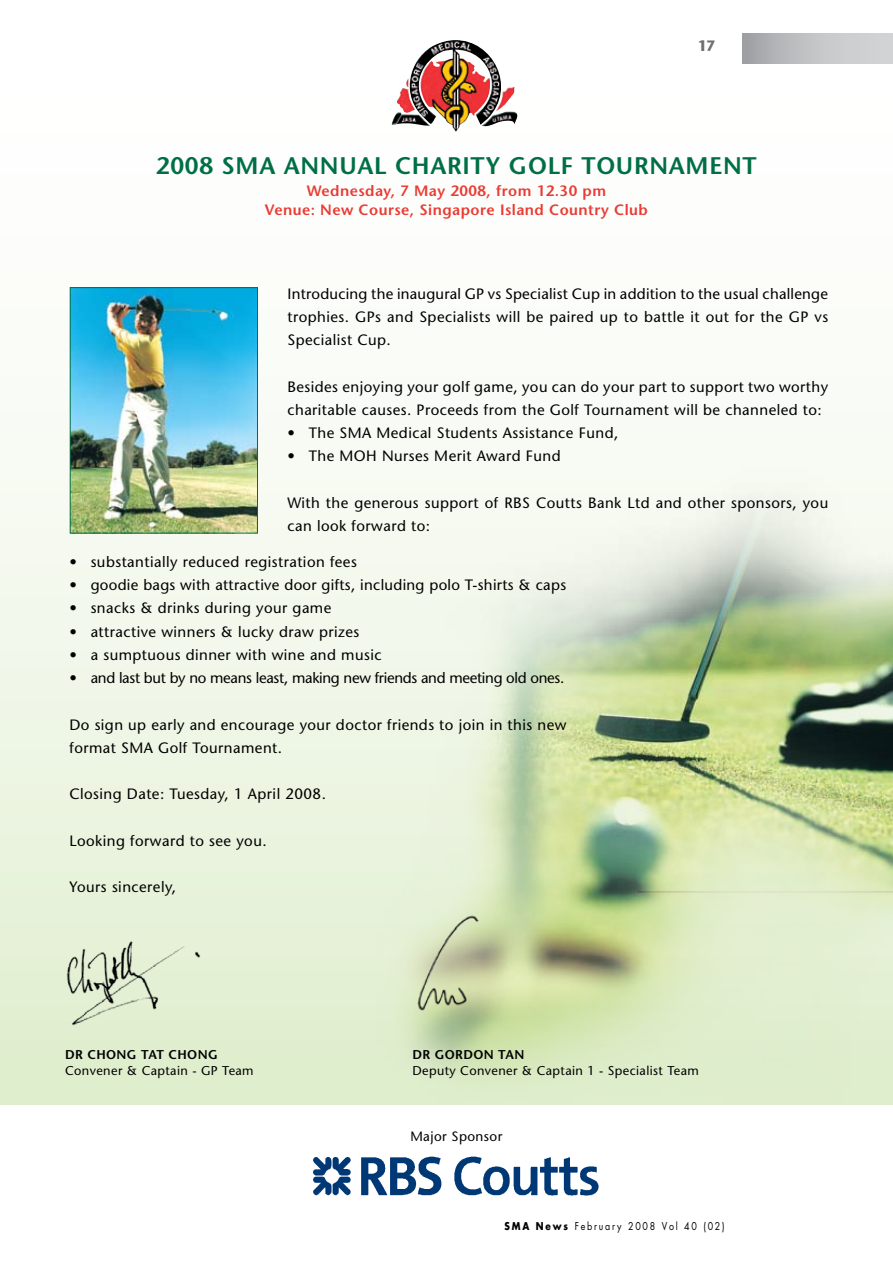
<style>
.page{position:relative;width:893px;height:1263px;background:#fff}
.page>*{position:absolute;margin:0;border:0;box-sizing:border-box;transform-origin:0 0}
.t1{font:600 24px "Stone Sans";letter-spacing:.03em;color:#006f44}
.t2{font:15px/23.2px "Stone Sans";letter-spacing:.03em;color:#000}
.t3{font:600 15px/19.5px "Stone Sans";letter-spacing:.03em;color:#e93c35;text-align:center}
.t4{font:15px "Stone Sans";letter-spacing:-.02em;color:#000}
.t5{font:700 15px "Stone Sans";color:#6d6f71;scale:.9 1}
.t6{font:13.5px "Stone Sans";letter-spacing:.03em;color:#000}
.t7{font:12.75px "Stone Sans";letter-spacing:.03em;color:#000}
.t8{font:600 12.75px "Stone Sans";letter-spacing:.03em;color:#000}
.t9{font:10.5px "Futura";letter-spacing:.2em;color:#000;scale:.85 1}
.s1{font-weight:700}
</style>
<div class="page">
<div style="left:1px;top:0;width:892px;height:1104px;background:linear-gradient(to bottom,#fff,#e2efd1)"></div>
<img style="left:367px;top:423px;width:526px;height:681px">
<img style="left:396px;top:40px;width:122px;height:91px">
<img style="left:64px;top:935px;width:139px;height:95px">
<img style="left:412px;top:908px;width:72px;height:105px">
<img style="left:72px;top:289px;width:184px;height:242px">
<div style="left:70px;top:287px;width:188px;height:246px;border:1px solid #006f44"></div>
<img style="left:313px;top:1156px;width:286px;height:40px">
<div style="left:742px;top:34px;width:151px;height:29px;background:linear-gradient(to right,#a5a7aa,#dadcdd)"></div>
<p class="t5" style="left:698px;top:37px;width:20px">17</p>
<h1 class="t1" style="left:156px;top:151px;width:602px">2008 SMA ANNUAL CHARITY GOLF TOURNAMENT</h1>
<p class="t3" style="left:265px;top:181px;width:384px">Wednesday, 7 May 2008, from 12.30 pm<br>Venue: New Course, Singapore Island Country Club</p>
<p class="t2" style="left:287px;top:282px;width:542px;text-align:justify">Introducing the inaugural GP vs Specialist Cup in addition to the usual challenge trophies. GPs and Specialists will be paired up to battle it out for the GP vs Specialist Cup.</p>
<p class="t2" style="left:287px;top:375px;width:542px">Besides enjoying your golf game, you can do your part to support two worthy charitable causes. Proceeds from the Golf Tournament will be channeled to:</p>
<p class="t2" style="left:287px;top:421px;width:332px">• The SMA Medical Students Assistance Fund,</p>
<p class="t2" style="left:287px;top:444px;width:275px">• The MOH Nurses Merit Award Fund</p>
<p class="t2" style="left:287px;top:491px;width:542px">With the generous support of RBS Coutts Bank Ltd and other sponsors, you can look forward to:</p>
<p class="t2" style="left:69px;top:550px;width:289px">• substantially reduced registration fees</p>
<p class="t2" style="left:69px;top:573px;width:498px">• goodie bags with attractive door gifts, including polo T-shirts &amp; caps</p>
<p class="t2" style="left:69px;top:597px;width:263px">• snacks &amp; drinks during your game</p>
<p class="t2" style="left:69px;top:620px;width:291px">• attractive winners &amp; lucky draw prizes</p>
<p class="t2" style="left:69px;top:643px;width:314px">• a sumptuous dinner with wine and music</p>
<p class="t4" style="left:69px;top:669px;width:496px">• and last but by no means least, making new friends and meeting old ones.</p>
<p class="t2" style="left:69px;top:713px;width:498px">Do sign up early and encourage your doctor friends to join in this new format SMA Golf Tournament.</p>
<p class="t2" style="left:69px;top:783px;width:258px">Closing Date: Tuesday, 1 April 2008.</p>
<p class="t2" style="left:69px;top:829px;width:199px">Looking forward to see you.</p>
<p class="t2" style="left:69px;top:876px;width:108px">Yours sincerely,</p>
<p class="t8" style="left:65px;top:1047px;width:154px">DR CHONG TAT CHONG</p>
<p class="t7" style="left:65px;top:1063px;width:190px">Convener &amp; Captain - GP Team</p>
<p class="t8" style="left:412px;top:1047px;width:113px">DR GORDON TAN</p>
<p class="t7" style="left:412px;top:1063px;width:288px">Deputy Convener &amp; Captain 1 - Specialist Team</p>
<p class="t6" style="left:410px;top:1128px;width:94px">Major Sponsor</p>
<p class="t9" style="left:504px;top:1219px;width:261px"><span class="s1">SMA News</span> February 2008 Vol 40 (02)</p>
</div>
